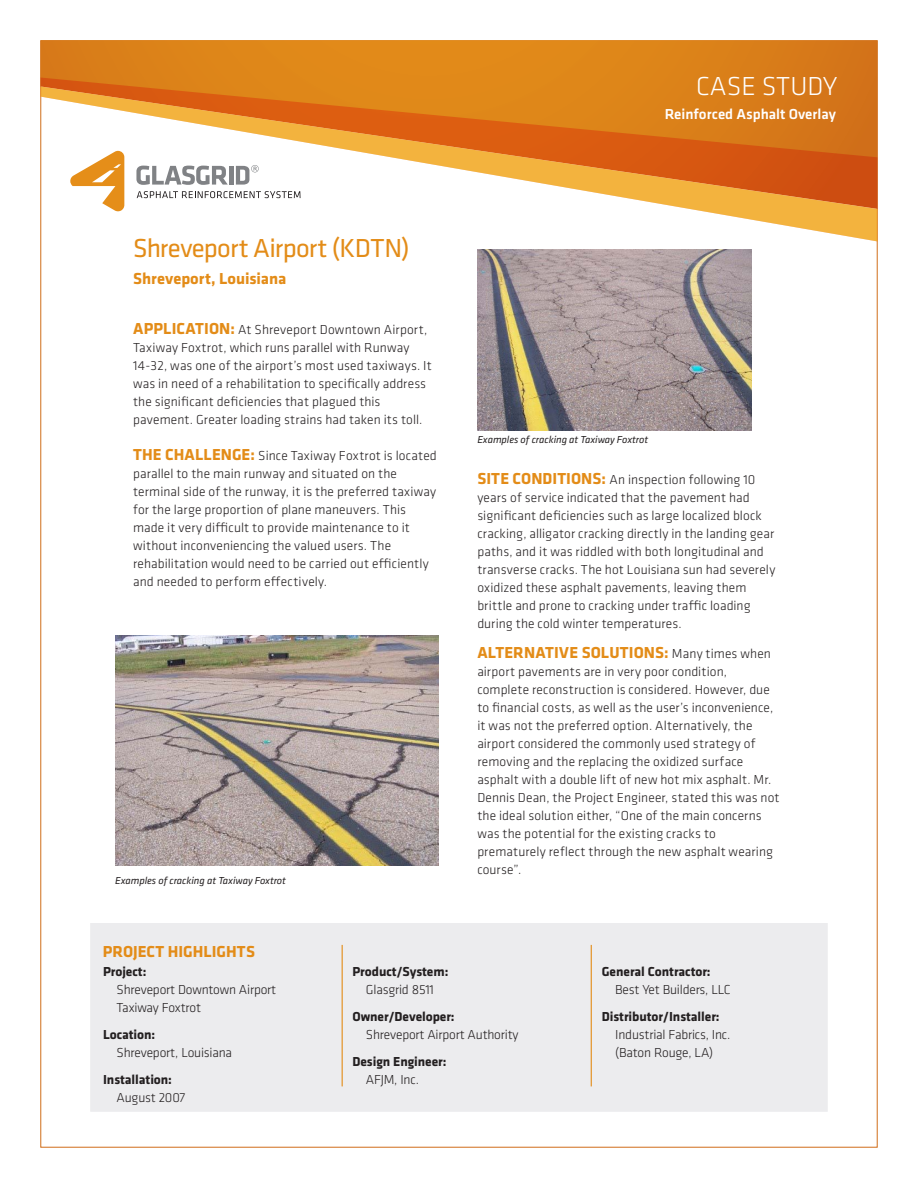
<style>
.page{position:relative;width:918px;height:1188px;background:#fff}
.page>*{position:absolute;margin:0;border:0;box-sizing:border-box;transform-origin:0 0}
.t1{font:27px "Klavika";letter-spacing:-.02em;color:#e38c18}
.t2{font:300 27px "Klavika";color:#fff}
.subhead_2{font:700 16.5px "Klavika";color:#e38c18}
.Header_Subhead{font:700 16.5px "Klavika";color:#e38c18}
.t3{font:500 15px "Klavika";color:#fff}
.subhead_2-2{font:300 13.5px/18px "Klavika";letter-spacing:.01em;color:#231f20}
.Bullets{font:300 13.5px/18px "Klavika";letter-spacing:-.015em;color:#231f20}
.Bullets-2{font:700 13.5px/18px "Klavika";letter-spacing:-.005em;color:#231f20}
.Chart_Call-Outs{font:italic 10.5px "Klavika";letter-spacing:-.005em;color:#231f20}
.s1{font-weight:700;font-size:16.5px;color:#e38c18}
.s2{font-weight:300;font-size:13.5px;color:#231f20}
.s3{font-weight:700}
.s4{font-weight:300}
</style>
<div class="page">
<svg style="left:40px;top:40px;width:838px;height:38px;background:#dc8319"></svg>
<svg style="left:40px;top:78px;width:838px;height:164px;background:#e08e32"></svg>
<svg style="left:40px;top:86px;width:838px;height:155px"></svg>
<svg style="left:136px;top:166px;width:92px;height:19px"></svg>
<hr style="left:229px;top:166px;width:4px;height:19px;background:#808285">
<svg style="left:70px;top:151px;width:54px;height:60px"></svg>
<svg style="left:236px;top:165px;width:23px;height:20px"></svg>
<svg style="left:137px;top:191px;width:164px;height:7px"></svg>
<div style="left:89px;top:922px;width:740px;height:191px;background:#ececee;border:2px solid #fff"></div>
<hr style="left:342px;top:945px;width:1px;height:141px;background:#e38c18">
<hr style="left:591px;top:945px;width:1px;height:141px;background:#e38c18">
<img style="left:115px;top:635px;width:323px;height:231px">
<img style="left:477px;top:249px;width:274px;height:181px">
<p class="t2" style="left:696px;top:69px;width:143px">CASE STUDY</p>
<p class="t3" style="left:665px;top:103px;width:173px">Reinforced Asphalt Overlay</p>
<p class="t1" style="left:133px;top:230px;width:278px">Shreveport Airport (KDTN)</p>
<p class="Header_Subhead" style="left:133px;top:266px;width:155px">Shreveport, Louisiana</p>
<p class="subhead_2-2" style="left:133px;top:320px;width:300px"><span class="s1">APPLICATION:</span> At Shreveport Downtown Airport, Taxiway Foxtrot, which runs parallel with Runway 14-32, was one of the airport’s most used taxiways. It was in need of a rehabilitation to specifically address the significant deficiencies that plagued this pavement. Greater loading strains had taken its toll.</p>
<p class="subhead_2-2" style="left:133px;top:446px;width:305px"><span class="s1">THE CHALLENGE:</span> Since Taxiway Foxtrot is located parallel to the main runway and situated on the terminal side of the runway, it is the preferred taxiway for the large proportion of plane maneuvers. This made it very difficult to provide maintenance to it without inconveniencing the valued users. The rehabilitation would need to be carried out efficiently and needed to perform effectively.</p>
<p class="Chart_Call-Outs" style="left:115px;top:874px;width:172px">Examples of cracking at Taxiway Foxtrot</p>
<p class="subhead_2" style="left:103px;top:940px;width:154px">PROJECT HIGHLIGHTS</p>
<p class="Chart_Call-Outs" style="left:477px;top:433px;width:172px">Examples of cracking at Taxiway Foxtrot</p>
<p class="subhead_2-2" style="left:477px;top:470px;width:299px"><span class="s1">SITE CONDITIONS:</span> An inspection following 10 years of service indicated that the pavement had significant deficiencies such as large localized block cracking, alligator cracking directly in the landing gear paths, and it was riddled with both longitudinal and transverse cracks. The hot Louisiana sun had severely oxidized these asphalt pavements, leaving them brittle and prone to cracking under traffic loading during the cold winter temperatures.</p>
<p class="subhead_2" style="left:477px;top:640px;width:295px">ALTERNATIVE SOLUTIONS: <span class="s2">Many times when</span></p>
<p class="subhead_2-2" style="left:477px;top:662px;width:304px">airport pavements are in very poor condition, complete reconstruction is considered. However, due to financial costs, as well as the user’s inconvenience, it was not the preferred option. Alternatively, the airport considered the commonly used strategy of removing and the replacing the oxidized surface asphalt with a double lift of new hot mix asphalt. Mr.<br>Dennis Dean, the Project Engineer, stated this was not the ideal solution either, “One of the main concerns was the potential for the existing cracks to prematurely reflect through the new asphalt wearing course”.</p>
<p class="Bullets" style="left:117px;top:963px;width:161px;text-indent:-14px"><span class="s3">Project:<br></span>Shreveport Downtown Airport<br>Taxiway Foxtrot</p>
<p class="Bullets" style="left:117px;top:1025px;width:117px;text-indent:-14px"><span class="s3">Location:<br></span>Shreveport, Louisiana</p>
<p class="Bullets-2" style="left:117px;top:1070px;width:70px;text-indent:-14px">Installation:<br><span class="s4">August 2007</span></p>
<p class="Bullets-2" style="left:352px;top:962px;width:97px;text-align:center">Product/System:<br><span class="s4">Glasgrid 8511</span></p>
<p class="Bullets" style="left:366px;top:1007px;width:154px;text-indent:-13px"><span class="s3">Owner/Developer:<br></span>Shreveport Airport Authority</p>
<p class="Bullets-2" style="left:366px;top:1052px;width:82px;text-indent:-14px">Design Engineer:<br><span class="s4">AFJM, Inc.</span></p>
<p class="Bullets" style="left:615px;top:963px;width:117px;text-indent:-14px"><span class="s3">General Contractor:<br></span>Best Yet Builders, LLC</p>
<p class="Bullets" style="left:615px;top:1007px;width:117px;text-indent:-14px"><span class="s3">Distributor/Installer:<br></span>Industrial Fabrics, Inc. (Baton Rouge, LA)</p>
</div>
